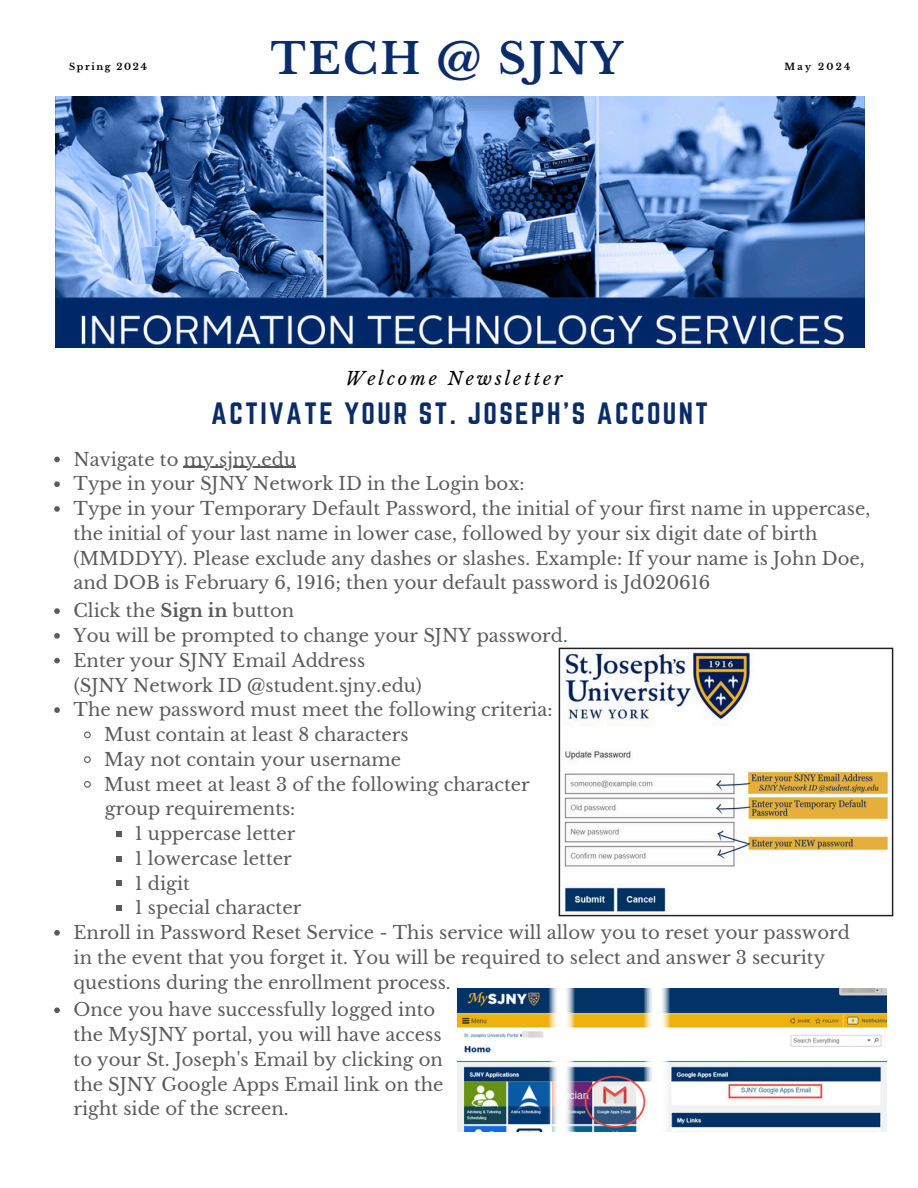
<style>
.page{position:relative;width:918px;height:1188px;background:#fff}
.page>*{position:absolute;margin:0;border:0;box-sizing:border-box;transform-origin:0 0}
.t1{font:700 42.3px "Libre Baskerville";letter-spacing:.06em;color:#0a2c69}
.t2{font:27px "Norwester";letter-spacing:.09em;color:#0a2c69}
.t3{font:18px/24.8px "Libre Baskerville";color:#000}
.t4{font:italic 18px "Libre Baskerville";letter-spacing:.16em;color:#000}
.t5{font:700 9.3px "Libre Baskerville";letter-spacing:.18em;color:#000}
.s1{font-weight:700}
</style>
<div class="page">
<img style="left:55px;top:97px;width:809px;height:251px">
<img style="left:458px;top:989px;width:429px;height:143px">
<img style="left:559px;top:647px;width:335px;height:269px">
<svg style="left:54px;top:608px;width:6px;height:6px"></svg>
<svg style="left:54px;top:633px;width:6px;height:6px"></svg>
<svg style="left:54px;top:658px;width:6px;height:5px"></svg>
<svg style="left:54px;top:707px;width:6px;height:6px"></svg>
<svg style="left:84px;top:731px;width:7px;height:8px"></svg>
<svg style="left:84px;top:756px;width:7px;height:7px"></svg>
<svg style="left:84px;top:781px;width:7px;height:7px"></svg>
<svg style="left:116px;top:831px;width:6px;height:6px"></svg>
<svg style="left:116px;top:856px;width:6px;height:5px"></svg>
<svg style="left:116px;top:881px;width:6px;height:5px"></svg>
<svg style="left:116px;top:905px;width:6px;height:6px"></svg>
<svg style="left:54px;top:930px;width:6px;height:6px"></svg>
<svg style="left:54px;top:457px;width:6px;height:5px"></svg>
<hr style="left:184px;top:467px;width:112px;height:1px;background:#000">
<svg style="left:54px;top:481px;width:6px;height:6px"></svg>
<svg style="left:54px;top:506px;width:6px;height:6px"></svg>
<svg style="left:54px;top:1007px;width:6px;height:6px"></svg>
<p class="t5" style="left:69px;top:61px;width:79px">Spring 2024</p>
<h1 class="t1" style="left:271px;top:33px;width:353px">TECH @ SJNY</h1>
<h2 class="t5" style="left:785px;top:61px;width:67px">May 2024</h2>
<h3 class="t4" style="left:345px;top:367px;width:219px">Welcome Newsletter</h3>
<p class="t2" style="left:211px;top:397px;width:498px">ACTIVATE YOUR ST. JOSEPH'S ACCOUNT</p>
<p class="t3" style="left:74px;top:447px;width:798px">Navigate to my.sjny.edu<br>Type in your SJNY Network ID in the Login box:<br>Type in your Temporary Default Password, the initial of your first name in uppercase, the initial of your last name in lower case, followed by your six digit date of birth (MMDDYY). Please exclude any dashes or slashes. Example: If your name is John Doe, and DOB is February 6, 1916; then your default password is Jd020616</p>
<p class="t3" style="left:74px;top:599px;width:222px">Click the <span class="s1">Sign in</span> button</p>
<p class="t3" style="left:74px;top:623px;width:496px">You will be prompted to change your SJNY password.</p>
<p class="t3" style="left:74px;top:648px;width:293px">Enter your SJNY Email Address</p>
<p class="t3" style="left:74px;top:673px;width:349px">(SJNY Network ID @student.sjny.edu)</p>
<p class="t3" style="left:74px;top:698px;width:480px">The new password must meet the following criteria:</p>
<p class="t3" style="left:104px;top:722px;width:306px">Must contain at least 8 characters</p>
<p class="t3" style="left:104px;top:747px;width:298px">May not contain your username</p>
<p class="t3" style="left:104px;top:772px;width:427px">Must meet at least 3 of the following character</p>
<p class="t3" style="left:105px;top:797px;width:192px">group requirements:</p>
<p class="t3" style="left:135px;top:821px;width:162px">1 uppercase letter</p>
<p class="t3" style="left:135px;top:846px;width:158px">1 lowercase letter</p>
<p class="t3" style="left:135px;top:871px;width:57px">1 digit</p>
<p class="t3" style="left:135px;top:896px;width:168px">1 special character</p>
<p class="t3" style="left:74px;top:920px;width:778px">Enroll in Password Reset Service - This service will allow you to reset your password</p>
<p class="t3" style="left:74px;top:945px;width:753px">in the event that you forget it. You will be required to select and answer 3 security</p>
<p class="t3" style="left:74px;top:970px;width:379px">questions during the enrollment process.</p>
<p class="t3" style="left:74px;top:998px;width:371px">Once you have successfully logged into the MySJNY portal, you will have access to your St. Joseph's Email by clicking on the SJNY Google Apps Email link on the right side of the screen.</p>
</div>
